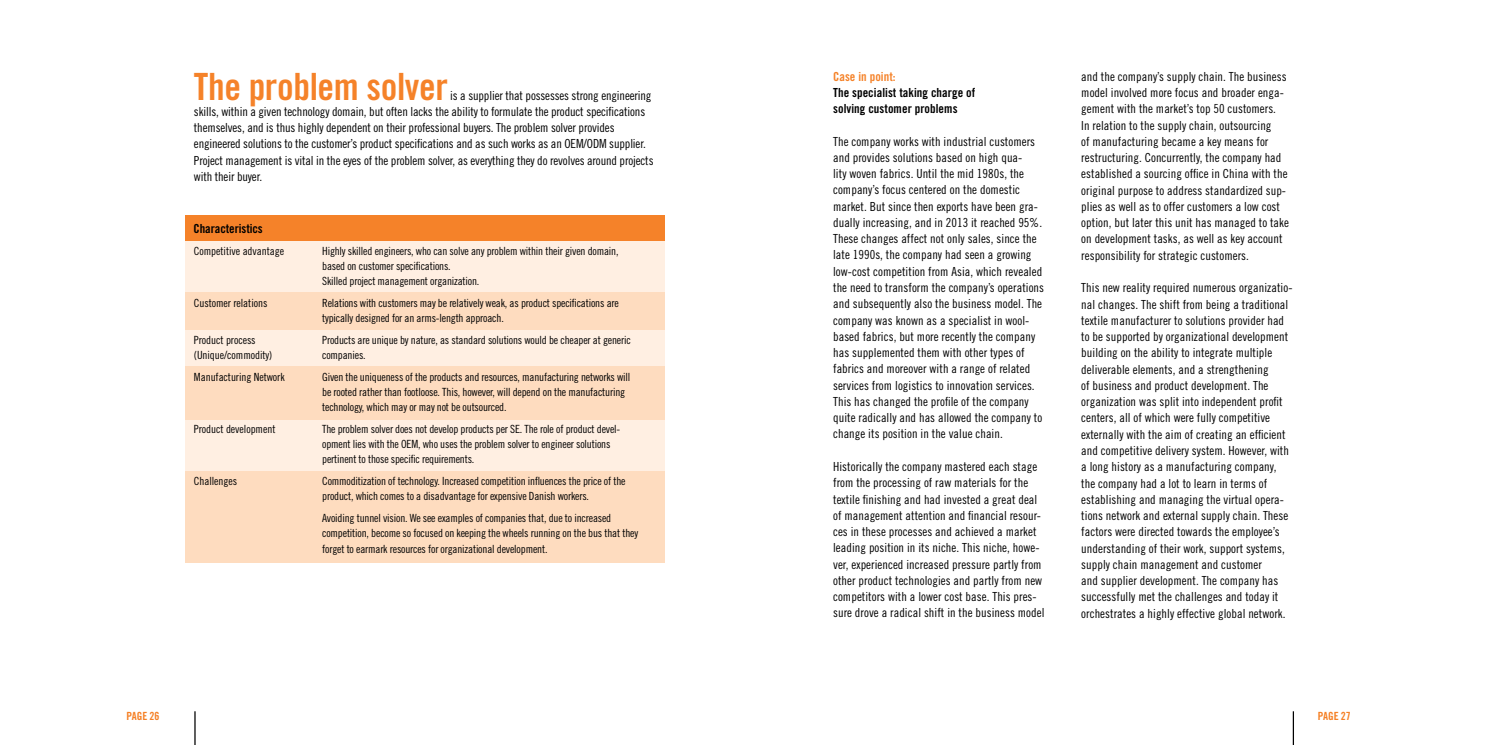
<style>
.page{position:relative;width:1489px;height:745px;background:#fff}
.page>*{position:absolute;margin:0;border:0;box-sizing:border-box;transform-origin:0 0}
.t1{font:37.5px "Trade Gothic Bold Cond Twenty";letter-spacing:-.01em;color:#f58229}
.t2{font:12.5px/16.2px "Trade Gothic Cond Eighteen";letter-spacing:.005em;color:#000}
.t3{font:12.5px/16.2px "Trade Gothic Bold Cond Twenty";letter-spacing:.005em;color:#000}
.t4{font:12.5px "Trade Gothic Bold Cond Twenty";letter-spacing:.005em;color:#f58229}
.t5{font:11.25px/15px "Trade Gothic Cond Eighteen";letter-spacing:-.015em;color:#000}
.t6{font:11.25px "Trade Gothic Bold Cond Twenty";letter-spacing:-.01em;color:#f58025}
</style>
<div class="page">
<hr style="left:194px;top:710px;width:2px;height:34px;background:#000">
<hr style="left:1292px;top:710px;width:1px;height:34px;background:#000">
<div style="left:185px;top:240px;width:480px;height:53px;background:#ffefe2"></div>
<div style="left:185px;top:330px;width:480px;height:36px;background:#ffefe2"></div>
<div style="left:185px;top:419px;width:480px;height:52px;background:#ffefe2"></div>
<div style="left:185px;top:293px;width:480px;height:37px;background:#fedcbf"></div>
<div style="left:185px;top:366px;width:480px;height:53px;background:#fedcbf"></div>
<div style="left:185px;top:471px;width:480px;height:91px;background:#fedcbf"></div>
<div style="left:185px;top:215px;width:480px;height:25px;background:#f58229"></div>
<h1 class="t1" style="left:194px;top:63px;width:255px">The problem solver</h1>
<p class="t2" style="left:194px;top:87px;width:461px;text-indent:256px">is a supplier that possesses strong engineering skills, within a given technology domain, but often lacks the ability to formulate the product specifications themselves, and is thus highly dependent on their professional buyers. The problem solver provides engineered solutions to the customer’s product specifications and as such works as an OEM/ODM supplier.<br>Project management is vital in the eyes of the problem solver, as everything they do revolves around projects with their buyer.</p>
<p class="t3" style="left:193px;top:220px;width:71px">Characteristics</p>
<p class="t5" style="left:194px;top:243px;width:92px">Competitive advantage</p>
<p class="t5" style="left:194px;top:295px;width:75px">Customer relations</p>
<p class="t5" style="left:194px;top:332px;width:80px">Product process (Unique/commodity)</p>
<p class="t5" style="left:194px;top:369px;width:92px">Manufacturing Network</p>
<p class="t5" style="left:194px;top:421px;width:83px">Product development</p>
<p class="t5" style="left:194px;top:473px;width:45px">Challenges</p>
<p class="t5" style="left:322px;top:243px;width:298px">Highly skilled engineers, who can solve any problem within their given domain, based on customer specifications.<br>Skilled project management organization.</p>
<p class="t5" style="left:322px;top:295px;width:298px">Relations with customers may be relatively weak, as product specifications are typically designed for an arms-length approach.</p>
<p class="t5" style="left:322px;top:332px;width:310px">Products are unique by nature, as standard solutions would be cheaper at generic companies.</p>
<p class="t5" style="left:322px;top:369px;width:310px">Given the uniqueness of the products and resources, manufacturing networks will be rooted rather than footloose. This, however, will depend on the manufacturing technology, which may or may not be outsourced.</p>
<p class="t5" style="left:322px;top:421px;width:300px">The problem solver does not develop products per SE. The role of product devel&shy;opment lies with the OEM, who uses the problem solver to engineer solutions pertinent to those specific requirements.</p>
<p class="t5" style="left:322px;top:473px;width:305px">Commoditization of technology. Increased competition influences the price of the product, which comes to a disadvantage for expensive Danish workers.</p>
<p class="t5" style="left:322px;top:510px;width:317px">Avoiding tunnel vision. We see examples of companies that, due to increased competition, become so focused on keeping the wheels running on the bus that they forget to earmark resources for organizational development.</p>
<p class="t4" style="left:833px;top:68px;width:64px">Case in point:</p>
<p class="t3" style="left:833px;top:84px;width:144px">The specialist taking charge of solving customer problems</p>
<p class="t2" style="left:833px;top:133px;width:212px">The company works with industrial customers and provides solutions based on high qua-<br>lity woven fabrics. Until the mid 1980s, the company’s focus centered on the domestic market. But since then exports have been gra&shy;dually increasing, and in 2013 it reached 95%.<br>These changes affect not only sales, since the late 1990s, the company had seen a growing low-cost competition from Asia, which revealed the need to transform the company’s operations and subsequently also the business model. The company was known as a specialist in wool&shy;based fabrics, but more recently the company has supplemented them with other types of fabrics and moreover with a range of related services from logistics to innovation services.<br>This has changed the profile of the company quite radically and has allowed the company to change its position in the value chain.</p>
<p class="t2" style="left:833px;top:458px;width:213px">Historically the company mastered each stage from the processing of raw materials for the textile finishing and had invested a great deal of management attention and financial resour&shy;ces in these processes and achieved a market leading position in its niche. This niche, howe&shy;ver, experienced increased pressure partly from other product technologies and partly from new competitors with a lower cost base. This pres&shy;sure drove a radical shift in the business model</p>
<p class="t2" style="left:1081px;top:68px;width:209px">and the company’s supply chain. The business model involved more focus and broader enga&shy;gement with the market’s top 50 customers.<br>In relation to the supply chain, outsourcing<br>of manufacturing became a key means for restructuring. Concurrently, the company had established a sourcing office in China with the original purpose to address standardized sup&shy;plies as well as to offer customers a low cost option, but later this unit has managed to take on development tasks, as well as key account responsibility for strategic customers.</p>
<p class="t2" style="left:1081px;top:279px;width:213px">This new reality required numerous organizatio&shy;nal changes. The shift from being a traditional textile manufacturer to solutions provider had to be supported by organizational development building on the ability to integrate multiple deliverable elements, and a strengthening<br>of business and product development. The organization was split into independent profit centers, all of which were fully competitive externally with the aim of creating an efficient and competitive delivery system. However, with a long history as a manufacturing company, the company had a lot to learn in terms of establishing and managing the virtual opera&shy;tions network and external supply chain. These factors were directed towards the employee’s understanding of their work, support systems, supply chain management and customer<br>and supplier development. The company has successfully met the challenges and today it orchestrates a highly effective global network.</p>
<p class="t6" style="left:126px;top:708px;width:35px">page 26</p>
<p class="t6" style="left:1317px;top:708px;width:35px">page 27</p>
</div>
